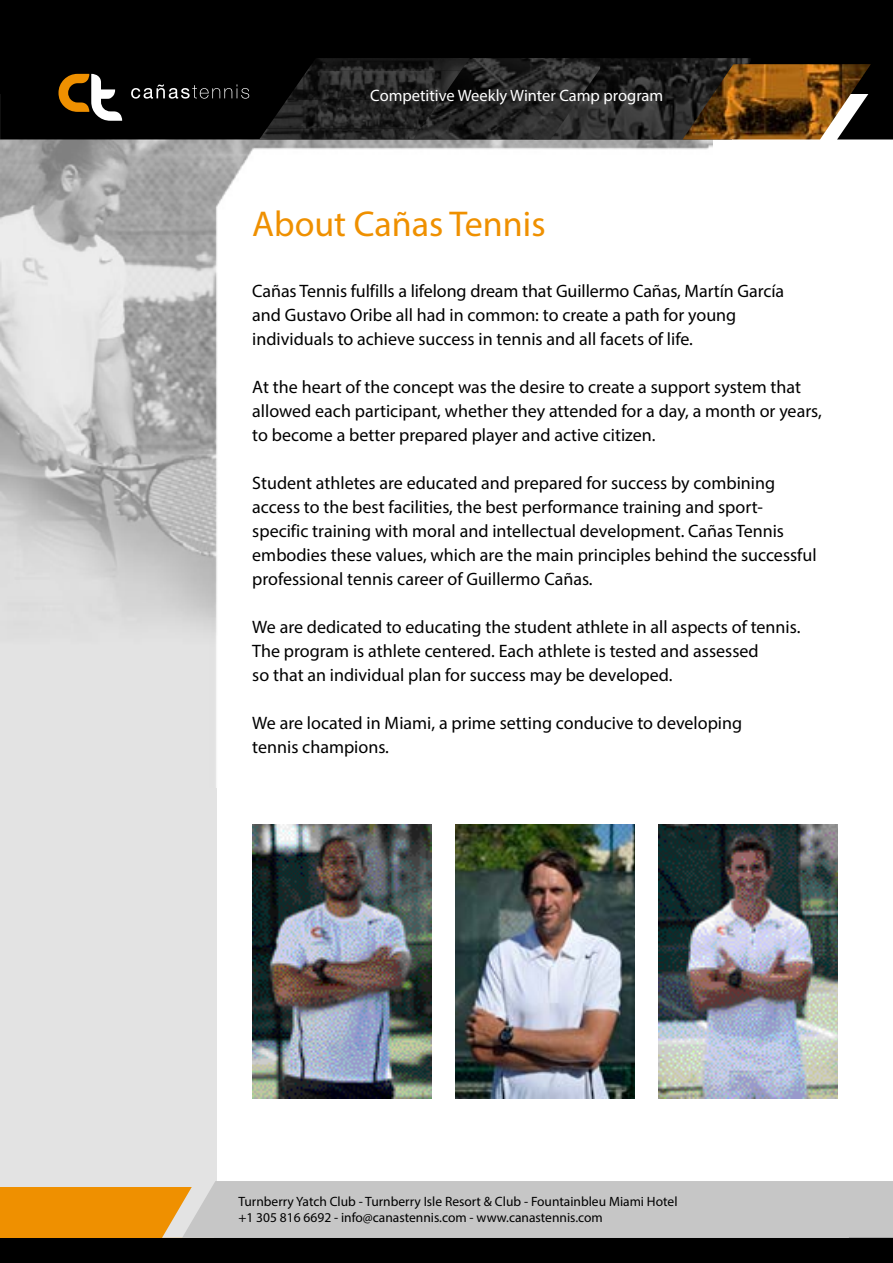
<style>
.page{position:relative;width:893px;height:1263px;background:#fff}
.page>*{position:absolute;margin:0;border:0;box-sizing:border-box;transform-origin:0 0}
.t1{font:36px "Myriad Pro";color:#ef9000}
.t2{font:18px/24px "Myriad Pro";color:#000}
.t3{font:16.5px "Myriad Pro";color:#fff}
.t4{font:13.5px/16.2px "Myriad Pro";color:#000}
</style>
<div class="page">
<div style="left:0;top:216px;width:216px;height:1013px;background:#e3e3e3"></div>
<img style="left:0;top:139px;width:712px;height:497px">
<div style="left:0;top:0;width:893px;height:94px;background:#000"></div>
<div style="left:0;top:73px;width:287px;height:66px;background:#000"></div>
<img style="left:600px;top:58px;width:151px;height:81px">
<img style="left:421px;top:58px;width:179px;height:81px">
<img style="left:307px;top:58px;width:163px;height:13px">
<img style="left:287px;top:71px;width:174px;height:29px">
<img style="left:267px;top:100px;width:174px;height:29px">
<img style="left:259px;top:129px;width:162px;height:10px">
<svg style="left:871px;top:94px;width:22px;height:45px"></svg>
<svg style="left:58px;top:74px;width:64px;height:47px"></svg>
<svg style="left:131px;top:84px;width:118px;height:15px"></svg>
<div style="left:0;top:1230px;width:893px;height:33px;background:#000"></div>
<div style="left:0;top:1187px;width:213px;height:51px;background:#ef9000"></div>
<div style="left:162px;top:1181px;width:731px;height:57px;background:#c6c6c6"></div>
<img style="left:682px;top:64px;width:189px;height:75px">
<img style="left:252px;top:825px;width:179px;height:273px">
<img style="left:659px;top:825px;width:178px;height:273px">
<img style="left:455px;top:825px;width:179px;height:273px">
<p class="t3" style="left:370px;top:85px;width:295px">Competitive Weekly Winter Camp program</p>
<h1 class="t1" style="left:252px;top:202px;width:295px">About Cañas Tennis</h1>
<p class="t2" style="left:252px;top:279px;width:533px">Cañas Tennis fulfills a lifelong dream that Guillermo Cañas, Martín García and Gustavo Oribe all had in common: to create a path for young individuals to achieve success in tennis and all facets of life.</p>
<p class="t2" style="left:252px;top:375px;width:571px">At the heart of the concept was the desire to create a support system that allowed each participant, whether they attended for a day, a month or years, to become a better prepared player and active citizen.</p>
<p class="t2" style="left:252px;top:471px;width:566px">Student athletes are educated and prepared for success by combining access to the best facilities, the best performance training and sport&shy;specific training with moral and intellectual development. Cañas Tennis embodies these values, which are the main principles behind the successful professional tennis career of Guillermo Cañas.</p>
<p class="t2" style="left:252px;top:615px;width:550px">We are dedicated to educating the student athlete in all aspects of tennis.<br>The program is athlete centered. Each athlete is tested and assessed<br>so that an individual plan for success may be developed.</p>
<p class="t2" style="left:252px;top:711px;width:491px">We are located in Miami, a prime setting conducive to developing tennis champions.</p>
<p class="t4" style="left:238px;top:1193px;width:441px">Turnberry Yatch Club - Turnberry Isle Resort &amp; Club - Fountainbleu Miami Hotel +1 305 816 6692 - info@canastennis.com - www.canastennis.com</p>
</div>
